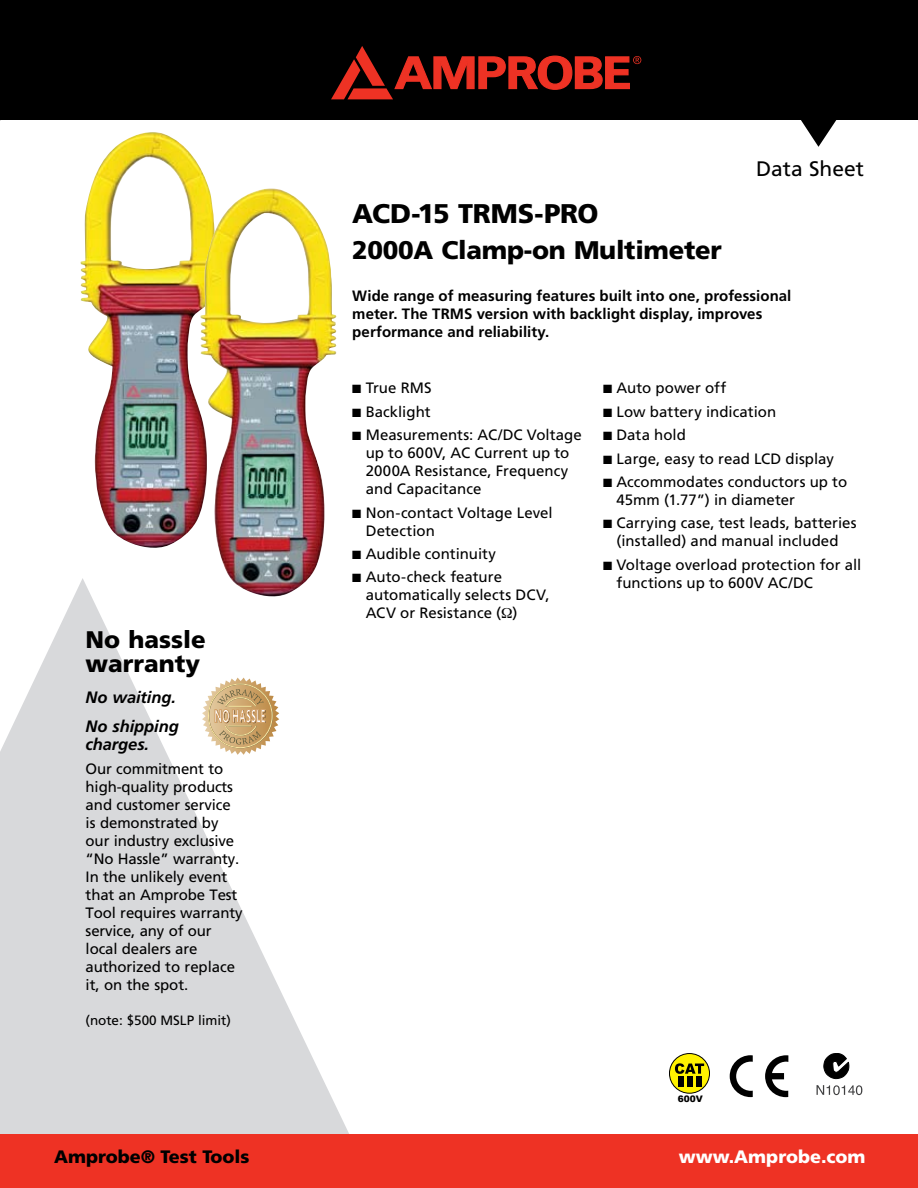
<style>
.page{position:relative;width:918px;height:1188px;background:#fff}
.page>*{position:absolute;margin:0;border:0;box-sizing:border-box;transform-origin:0 0}
.t1{font:900 27px "Frutiger";letter-spacing:-.01em;color:#000}
.t2{font:900 25.5px "Frutiger";letter-spacing:-.01em;color:#000}
.t3{font:900 24px/24px "Frutiger";color:#000}
.t4{font:21px "Frutiger";color:#000}
.t5{font:900 18px "Frutiger";color:#000}
.t6{font:900 18px "Frutiger";color:#fff}
.t7{font:italic 700 16.5px/28.5px "Frutiger";letter-spacing:-.005em;color:#000}
.t8{font:15px/18px "Frutiger";color:#000}
.t9{font:700 15px/18px "Frutiger";letter-spacing:.005em;color:#000}
.t10{font:13.5px "Frutiger";letter-spacing:-.005em;color:#000}
.t11{font:900 9px "Arial";color:#000}
</style>
<div class="page">
<svg style="left:0;top:578px;width:349px;height:556px;fill:#d8d9db"></svg>
<div style="left:0;top:0;width:918px;height:120px;background:#000"></div>
<div style="left:0;top:1134px;width:918px;height:54px;background:#ee3224"></div>
<svg style="left:331px;top:46px;width:310px;height:53px"></svg>
<svg style="left:801px;top:120px;width:36px;height:27px"></svg>
<svg style="left:202px;top:678px;width:77px;height:77px"></svg>
<img style="left:80px;top:132px;width:129px;height:416px">
<img style="left:199px;top:188px;width:137px;height:411px">
<svg style="left:765px;top:1055px;width:23px;height:42px"></svg>
<svg style="left:730px;top:1055px;width:23px;height:42px"></svg>
<svg style="left:817px;top:1053px;width:45px;height:42px"></svg>
<svg style="left:669px;top:1054px;width:41px;height:39px"></svg>
<div style="left:669px;top:1053px;width:41px;height:41px;border:1px solid #000;border-radius:50%"></div>
<svg style="left:675px;top:1063px;width:29px;height:11px"></svg>
<div style="left:678px;top:1076px;width:5px;height:10px;background:#000"></div>
<div style="left:687px;top:1076px;width:5px;height:10px;background:#000"></div>
<div style="left:696px;top:1076px;width:6px;height:10px;background:#000"></div>
<h3 class="t4" style="left:756px;top:156px;width:109px">Data Sheet</h3>
<h1 class="t1" style="left:352px;top:197px;width:248px">ACD-15 TRMS-PRO</h1>
<h2 class="t2" style="left:352px;top:235px;width:371px">2000A Clamp-on Multimeter</h2>
<p class="t9" style="left:352px;top:287px;width:441px">Wide range of measuring features built into one, professional meter. The TRMS version with backlight display, improves performance and reliability.</p>
<h3 class="t3" style="left:86px;top:627px;width:122px">No hassle warranty</h3>
<p class="t7" style="left:86px;top:683px;width:95px">No waiting.<br>No shipping</p>
<p class="t7" style="left:86px;top:730px;width:65px">charges.</p>
<p class="t8" style="left:86px;top:760px;width:158px">Our commitment to high-quality products and customer service is demonstrated by our industry exclusive “No Hassle” warranty.<br>In the unlikely event that an Amprobe Test<br>Tool requires warranty service, any of our local dealers are authorized to replace it, on the spot.</p>
<p class="t10" style="left:86px;top:1012px;width:147px">(note: $500 MSLP limit)</p>
<p class="t8" style="left:352px;top:379px;width:81px">■ True RMS</p>
<p class="t8" style="left:352px;top:402px;width:80px">■ Backlight</p>
<p class="t8" style="left:366px;top:426px;width:218px;text-indent:-13px">■ Measurements: AC/DC Voltage up to 600V, AC Current up to<br>2000A Resistance, Frequency and Capacitance</p>
<p class="t8" style="left:366px;top:503px;width:188px;text-indent:-13px">■ Non-contact Voltage Level<br>Detection</p>
<p class="t8" style="left:352px;top:545px;width:145px">■ Audible continuity</p>
<p class="t8" style="left:366px;top:568px;width:185px;text-indent:-13px">■ Auto-check feature automatically selects DCV,<br>ACV or Resistance ( )</p>
<p class="t8" style="left:603px;top:379px;width:125px">■ Auto power off</p>
<p class="t8" style="left:603px;top:402px;width:175px">■ Low battery indication</p>
<p class="t8" style="left:603px;top:426px;width:84px">■ Data hold</p>
<p class="t8" style="left:603px;top:449px;width:233px">■ Large, easy to read LCD display</p>
<p class="t8" style="left:616px;top:473px;width:232px;text-indent:-13px">■ Accommodates conductors up to<br>45mm (1.77”) in diameter</p>
<p class="t8" style="left:603px;top:514px;width:255px;text-align:center">■ Carrying case, test leads, batteries (installed) and manual included</p>
<p class="t8" style="left:616px;top:555px;width:246px;text-indent:-13px">■ Voltage overload protection for all functions up to 600V AC/DC</p>
<p class="t11" style="left:678px;top:1094px;width:27px">600V</p>
<p class="t5" style="left:54px;top:1146px;width:197px">Amprobe® Test Tools</p>
<p class="t6" style="left:679px;top:1146px;width:188px">www.Amprobe.com</p>
</div>
